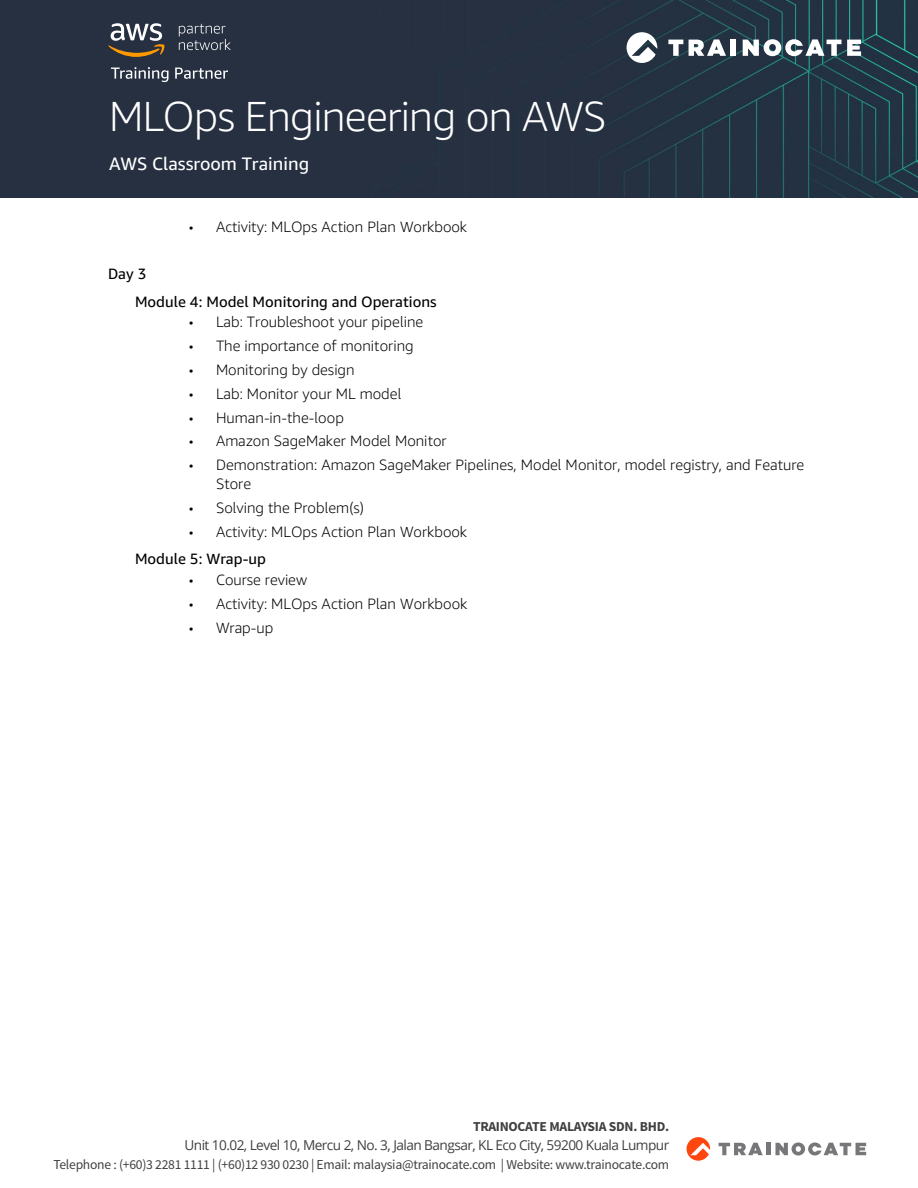
<style>
.page{position:relative;width:918px;height:1188px;background:#fff}
.page>*{position:absolute;margin:0;border:0;box-sizing:border-box;transform-origin:0 0}
.t1{font:300 42px "Amazon Ember";letter-spacing:-.02em;color:#fff}
.t2{font:18px "Amazon Ember";color:#fff}
.t3{font:300 15px/18.8px "Amazon Ember";color:#000}
.t4{font:15px/28px "Amazon Ember";color:#000}
.t5{font:13.65px "Source Sans Pro";letter-spacing:-.02em;color:#404041}
.t6{font:13.65px "Open Sans";letter-spacing:-.04em;color:#404041}
.t7{font:700 13.65px "Source Sans Pro";letter-spacing:-.02em;color:#404041}
.s1{font-family:"Myriad Pro";font-weight:400}
.s2{font-weight:400}
</style>
<div class="page">
<svg style="left:687px;top:1137px;width:23px;height:24px"></svg>
<hr style="left:766px;top:1143px;width:4px;height:12px;background:#77777a">
<svg style="left:719px;top:1143px;width:44px;height:12px"></svg>
<svg style="left:775px;top:1143px;width:91px;height:12px"></svg>
<div style="left:0;top:0;width:918px;height:197px;background:#263041"></div>
<svg style="left:627px;top:32px;width:30px;height:31px"></svg>
<svg style="left:668px;top:40px;width:15px;height:16px"></svg>
<div style="left:730px;top:40px;width:6px;height:16px;background:#fff"></div>
<svg style="left:689px;top:39px;width:37px;height:17px"></svg>
<svg style="left:847px;top:40px;width:14px;height:16px"></svg>
<svg style="left:743px;top:39px;width:98px;height:17px"></svg>
<svg style="left:108px;top:23px;width:57px;height:34px;background:#696561"></svg>
<svg style="left:179px;top:24px;width:52px;height:26px"></svg>
<svg style="left:111px;top:67px;width:58px;height:15px"></svg>
<svg style="left:175px;top:68px;width:53px;height:11px"></svg>
<h1 class="t1" style="left:109px;top:91px;width:499px">MLOps Engineering on AWS</h1>
<p class="t2" style="left:109px;top:153px;width:202px">AWS Classroom Training</p>
<p class="t3" style="left:189px;top:218px;width:280px"><span class="s1">•</span> Activity: MLOps Action Plan Workbook</p>
<p class="t4" style="left:135px;top:260px;width:303px;text-indent:-27px">Day 3<br>Module 4: Model Monitoring and Operations</p>
<p class="t3" style="left:189px;top:313px;width:236px"><span class="s1">•</span> Lab: Troubleshoot your pipeline</p>
<p class="t3" style="left:189px;top:337px;width:226px"><span class="s1">•</span> The importance of monitoring</p>
<p class="t3" style="left:189px;top:360px;width:167px"><span class="s1">•</span> Monitoring by design</p>
<p class="t3" style="left:189px;top:384px;width:214px"><span class="s1">•</span> Lab: Monitor your ML model</p>
<p class="t3" style="left:189px;top:408px;width:156px"><span class="s1">•</span> Human-in-the-loop</p>
<p class="t3" style="left:189px;top:432px;width:259px"><span class="s1">•</span> Amazon SageMaker Model Monitor</p>
<p class="t3" style="left:216px;top:456px;width:590px;text-indent:-27px"><span class="s1">•</span> Demonstration: Amazon SageMaker Pipelines, Model Monitor, model registry, and Feature<br>Store</p>
<p class="t3" style="left:189px;top:498px;width:176px"><span class="s1">•</span> Solving the Problem(s)</p>
<p class="t3" style="left:135px;top:517px;width:334px;line-height:27.9px;text-indent:54px"><span class="s1">•</span> Activity: MLOps Action Plan Workbook<br><span class="s2">Module 5: Wrap-up</span></p>
<p class="t3" style="left:189px;top:570px;width:120px"><span class="s1">•</span> Course review</p>
<p class="t3" style="left:189px;top:594px;width:280px"><span class="s1">•</span> Activity: MLOps Action Plan Workbook</p>
<p class="t3" style="left:189px;top:618px;width:86px"><span class="s1">•</span> Wrap-up</p>
<p class="t7" style="left:473px;top:1117px;width:198px">TRAINOCATE MALAYSIA SDN. BHD.</p>
<p class="t6" style="left:184px;top:1135px;width:486px">Unit 10.02, Level 10, Mercu 2, No. 3, Jalan Bangsar, KL Eco City, 59200 Kuala Lumpur</p>
<p class="t5" style="left:53px;top:1156px;width:617px">Telephone : (+60)3 2281 1111 | (+60)12 930 0230 | Email: malaysia@trainocate.com | Website: www.trainocate.com</p>
</div>
